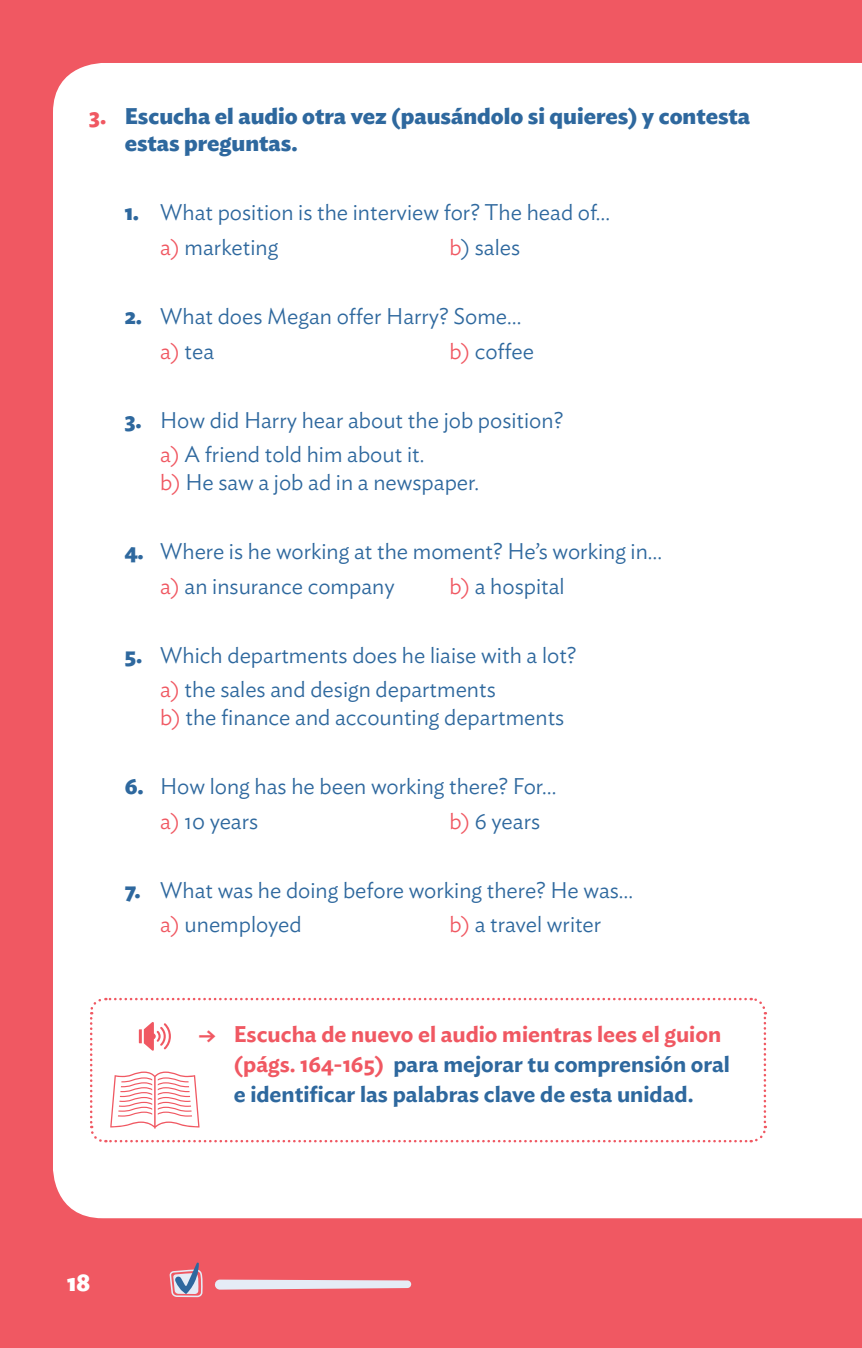
<style>
.page{position:relative;width:862px;height:1348px;background:#fff}
.page>*{position:absolute;margin:0;border:0;box-sizing:border-box;transform-origin:0 0}
.t1{font:700 25px "Ideal Sans";color:#fff}
.t2{font:300 22.5px/34.5px "Ideal Sans";color:#2e689e}
.t3{font:600 22.5px/30px "Ideal Sans";color:#2e689e}
.t4{font:700 22.5px/27.5px "Ideal Sans";color:#2e689e}
.s1{color:#f05862}
.s2{font-weight:700}
</style>
<div class="page">
<div style="left:0;top:0;width:861px;height:1348px;background:#f05862"></div>
<div style="left:53px;top:63px;width:808px;height:1155px;background:#fff"></div>
<svg style="left:215px;top:1279px;width:196px;height:10px;background:#e6d7e1"></svg>
<svg style="left:169px;top:1262px;width:34px;height:35px"></svg>
<div style="left:88px;top:996px;width:679px;height:148px;background:#fff"></div>
<p class="t4" style="left:125px;top:100px;width:627px;text-indent:-35px"><span class="s1">3.</span> Escucha el audio otra vez (pausándolo si quieres) y contesta estas preguntas.</p>
<p class="t2" style="left:160px;top:193px;width:451px;text-indent:-35px"><span class="s2">1.</span> What position is the interview for? The head of… <span class="s1">a)</span> marketing</p>
<p class="t2" style="left:449px;top:228px;width:72px"><span class="s1">b</span>) sales</p>
<p class="t2" style="left:160px;top:297px;width:363px;text-indent:-35px"><span class="s2">2.</span> What does Megan offer Harry? Some… <span class="s1">a)</span> tea</p>
<p class="t2" style="left:449px;top:331px;width:86px"><span class="s1">b)</span> coffee</p>
<p class="t2" style="left:160px;top:401px;width:404px;text-indent:-35px"><span class="s2">3.</span> How did Harry hear about the job position? <span class="s1">a)</span> A friend told him about it.</p>
<p class="t2" style="left:160px;top:463px;width:320px"><span class="s1">b)</span> He saw a job ad in a newspaper.</p>
<p class="t2" style="left:160px;top:532px;width:503px;text-indent:-35px"><span class="s2">4.</span> Where is he working at the moment? He’s working in… <span class="s1">a)</span> an insurance company</p>
<p class="t2" style="left:449px;top:566px;width:117px"><span class="s1">b)</span> a hospital</p>
<p class="t2" style="left:160px;top:636px;width:417px;text-indent:-35px"><span class="s2">5.</span> Which departments does he liaise with a lot? <span class="s1">a)</span> the sales and design departments</p>
<p class="t2" style="left:160px;top:698px;width:405px"><span class="s1">b)</span> the finance and accounting departments</p>
<p class="t2" style="left:160px;top:767px;width:397px;text-indent:-35px"><span class="s2">6.</span> How long has he been working there? For… <span class="s1">a)</span> 10 years</p>
<p class="t2" style="left:449px;top:801px;width:92px"><span class="s1">b)</span> 6 years</p>
<p class="t2" style="left:160px;top:871px;width:474px;text-indent:-35px"><span class="s2">7.</span> What was he doing before working there? He was… <span class="s1">a)</span> unemployed</p>
<p class="t2" style="left:449px;top:905px;width:153px"><span class="s1">b)</span> a travel writer</p>
<p class="t1" style="left:67px;top:1262px;width:24px">18</p>
<p class="t3" style="left:234px;top:1017px;width:497px;text-indent:-35px"><span class="s1">• Escucha de nuevo el audio mientras lees el guion (págs. 164-165)</span> para mejorar tu comprensión oral e identificar las palabras clave de esta unidad.</p>
</div>
